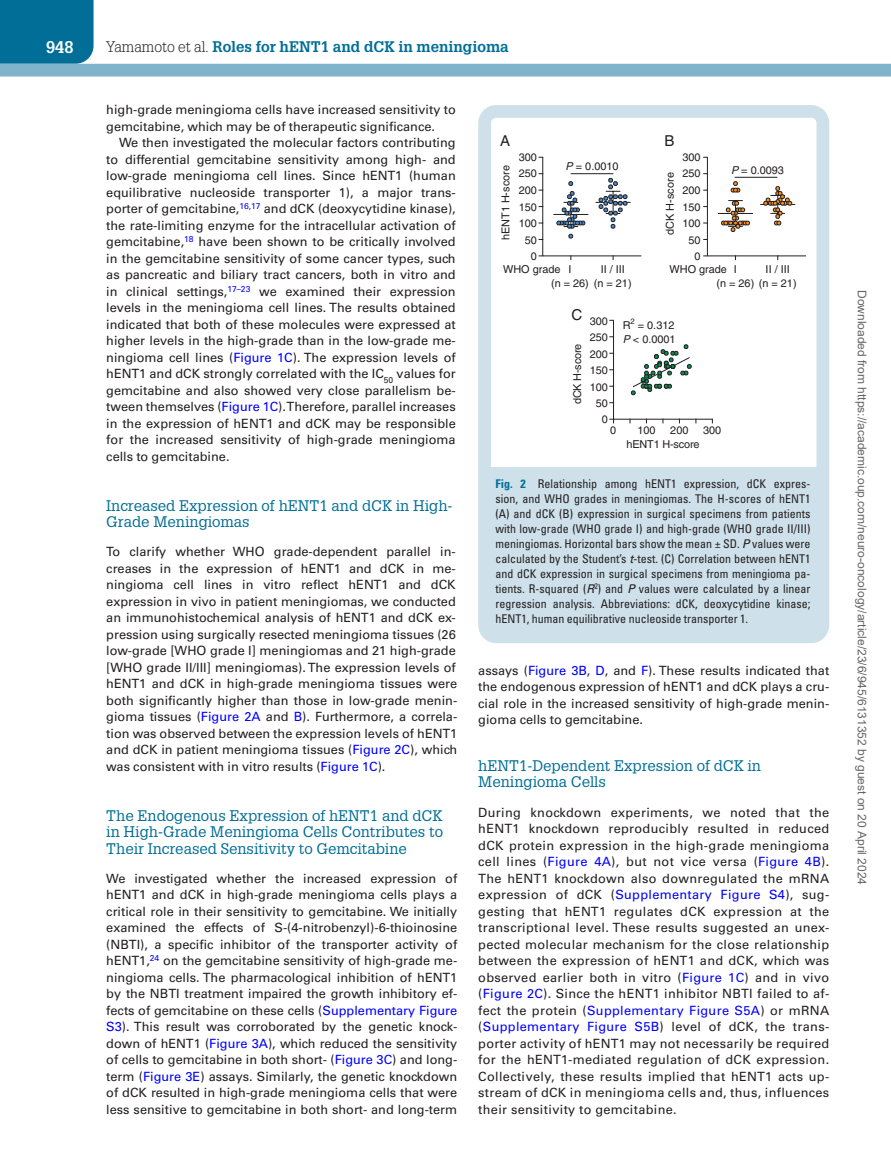
<style>
.page{position:relative;width:891px;height:1175px;background:#fff}
.page>*{position:absolute;margin:0;border:0;box-sizing:border-box;transform-origin:0 0}
.t1{font:700 16.5px "Glypha LT Std";color:#fff}
.t2{font:15px/16.5px "Glypha LT Std";color:#006e96}
.t3{font:700 15px "Glypha LT Std";color:#006e96}
.t4{font:15px "Helvetica";color:#231f20}
.t5{font:12.75px/16.5px "Univers LT Std";color:#231f20;text-align:justify}
.t6{font:condensed 12px/15px "Univers LT Std";color:#231f20;text-align:justify}
.t7{font:12px "Arial";color:#666}
.t8{font:10.95px/14px "Helvetica";color:#231f20;text-align:center}
.s1{font-weight:300;color:#231f20}
.s2{color:#00f}
.s3{font-style:italic}
.s4{font-weight:700;color:#006e96}
.s5{font-style:italic;font-stretch:normal}
</style>
<div class="page">
<div style="left:0;top:0;width:94px;height:64px;background:#006e96"></div>
<div style="left:0;top:64px;width:891px;height:12px;background:#7fb4ca"></div>
<div style="left:487px;top:467px;width:334px;height:163px;background:#cee0ea"></div>
<hr style="left:718px;top:213px;width:35px;height:1px;background:#231f20">
<svg style="left:730px;top:181px;width:10px;height:12px"></svg>
<svg style="left:721px;top:200px;width:29px;height:32px"></svg>
<hr style="left:760px;top:204px;width:35px;height:1px;background:#231f20">
<svg style="left:763px;top:186px;width:29px;height:40px"></svg>
<hr style="left:735px;top:177px;width:42px;height:1px;background:#231f20">
<hr style="left:707px;top:255px;width:99px;height:1px;background:#231f20">
<hr style="left:707px;top:157px;width:1px;height:99px;background:#231f20">
<hr style="left:553px;top:214px;width:35px;height:1px;background:#231f20">
<svg style="left:556px;top:181px;width:29px;height:58px"></svg>
<hr style="left:596px;top:202px;width:35px;height:1px;background:#231f20">
<svg style="left:598px;top:177px;width:29px;height:52px"></svg>
<hr style="left:571px;top:173px;width:42px;height:1px;background:#231f20">
<hr style="left:543px;top:255px;width:98px;height:1px;background:#231f20">
<hr style="left:542px;top:157px;width:1px;height:99px;background:#231f20">
<hr style="left:614px;top:419px;width:98px;height:1px;background:#231f20">
<hr style="left:613px;top:320px;width:1px;height:99px;background:#231f20">
<svg style="left:630px;top:344px;width:62px;height:52px"></svg>
<div style="left:478px;top:105px;width:351px;height:538px;border:13px solid #cee0ea;border-radius:12px"></div>
<p class="t1" style="left:46px;top:37px;width:29px">948</p>
<p class="t3" style="left:106px;top:37px;width:404px"><span class="s1">Yamamoto et al.</span> Roles for hENT1 and dCK in meningioma</p>
<p class="t5" style="left:106px;top:102px;width:351px">high-grade meningioma cells have increased sensitivity to gemcitabine, which may be of therapeutic significance.</p>
<p class="t5" style="left:106px;top:135px;width:351px;text-indent:13px">We then investigated the molecular factors contributing to differential gemcitabine sensitivity among high- and low-grade meningioma cell lines. Since hENT1 (human equilibrative nucleoside transporter 1), a major trans&shy;porter of gemcitabine,<sup>16</sup><sup>,</sup><sup>17</sup> and dCK (deoxycytidine kinase), the rate-limiting enzyme for the intracellular activation of gemcitabine,<sup>18</sup> have been shown to be critically involved in the gemcitabine sensitivity of some cancer types, such as pancreatic and biliary tract cancers, both in vitro and in clinical settings,<sup>17–23</sup> we examined their expression levels in the meningioma cell lines. The results obtained indicated that both of these molecules were expressed at higher levels in the high-grade than in the low-grade me&shy;ningioma cell lines (<span class="s2">Figure 1C</span>). The expression levels of hENT1 and dCK strongly correlated with the IC<sub>50</sub> values for gemcitabine and also showed very close parallelism be&shy;tween themselves (<span class="s2">Figure 1C</span>). Therefore, parallel increases in the expression of hENT1 and dCK may be responsible for the increased sensitivity of high-grade meningioma cells to gemcitabine.</p>
<p class="t2" style="left:106px;top:496px;width:348px">Increased Expression of hENT1 and dCK in High-<br>Grade Meningiomas</p>
<p class="t5" style="left:106px;top:543px;width:353px;text-align:left">To clarify whether WHO grade-dependent parallel in&shy;creases in the expression of hENT1 and dCK in me&shy;ningioma cell lines in vitro reflect hENT1 and dCK expression in vivo in patient meningiomas, we conducted an immunohistochemical analysis of hENT1 and dCK ex&shy;pression using surgically resected meningioma tissues (26 low-grade [WHO grade I] meningiomas and 21 high-grade [WHO grade II/III] meningiomas). The expression levels of hENT1 and dCK in high-grade meningioma tissues were both significantly higher than those in low-grade menin&shy;gioma tissues (<span class="s2">Figure 2A</span> and <span class="s2">B</span>). Furthermore, a correla&shy;tion was observed between the expression levels of hENT1 and dCK in patient meningioma tissues (<span class="s2">Figure 2C</span>), which was consistent with in vitro results (<span class="s2">Figure 1C</span>).</p>
<p class="t2" style="left:106px;top:806px;width:338px;text-align:justify">The Endogenous Expression of hENT1 and dCK in High-Grade Meningioma Cells Contributes to Their Increased Sensitivity to Gemcitabine</p>
<p class="t5" style="left:106px;top:870px;width:353px">We investigated whether the increased expression of hENT1 and dCK in high-grade meningioma cells plays a critical role in their sensitivity to gemcitabine. We initially examined the effects of S-(4-nitrobenzyl)-6-thioinosine (NBTI), a specific inhibitor of the transporter activity of hENT1,<sup>24</sup> on the gemcitabine sensitivity of high-grade me&shy;ningioma cells. The pharmacological inhibition of hENT1 by the NBTI treatment impaired the growth inhibitory ef&shy;fects of gemcitabine on these cells (<span class="s2">Supplementary Figure S3</span>). This result was corroborated by the genetic knock&shy;down of hENT1 (<span class="s2">Figure 3A</span>), which reduced the sensitivity of cells to gemcitabine in both short- (<span class="s2">Figure 3C</span>) and long&shy;term (<span class="s2">Figure 3E</span>) assays. Similarly, the genetic knockdown of dCK resulted in high-grade meningioma cells that were less sensitive to gemcitabine in both short- and long-term</p>
<p class="t4" style="left:500px;top:132px;width:12px">A</p>
<p class="t4" style="left:665px;top:132px;width:12px">B</p>
<p class="t8" style="left:499px;top:240px;width:76px;rotate:-90deg">hENT1 H-score</p>
<p class="t8" style="left:519px;top:150px;width:20px">300</p>
<p class="t8" style="left:519px;top:166px;width:20px">250</p>
<p class="t8" style="left:519px;top:183px;width:20px">200</p>
<p class="t8" style="left:519px;top:200px;width:20px">150</p>
<p class="t8" style="left:519px;top:216px;width:20px">100</p>
<p class="t8" style="left:525px;top:233px;width:14px">50</p>
<p class="t8" style="left:566px;top:159px;width:54px"><span class="s3">P</span> = 0.0010</p>
<p class="t8" style="left:663px;top:235px;width:64px;rotate:-90deg">dCK H-score</p>
<p class="t8" style="left:682px;top:150px;width:20px">300</p>
<p class="t8" style="left:682px;top:166px;width:20px">250</p>
<p class="t8" style="left:682px;top:183px;width:20px">200</p>
<p class="t8" style="left:682px;top:200px;width:20px">150</p>
<p class="t8" style="left:682px;top:216px;width:20px">100</p>
<p class="t8" style="left:688px;top:233px;width:14px">50</p>
<p class="t8" style="left:731px;top:163px;width:54px"><span class="s3">P</span> = 0.0093</p>
<p class="t8" style="left:531px;top:249px;width:8px">0</p>
<p class="t8" style="left:694px;top:249px;width:8px">0</p>
<p class="t8" style="left:503px;top:262px;width:59px">WHO grade</p>
<p class="t8" style="left:670px;top:262px;width:59px">WHO grade</p>
<p class="t8" style="left:551px;top:262px;width:39px">I<br>(n = 26)</p>
<p class="t8" style="left:594px;top:262px;width:39px">II / III<br>(n = 21)</p>
<p class="t8" style="left:766px;top:262px;width:26px">II / III</p>
<p class="t8" style="left:717px;top:262px;width:82px;text-align:left;text-indent:17px">I<br>(n = 26) (n = 21)</p>
<p class="t4" style="left:572px;top:306px;width:12px">C</p>
<p class="t8" style="left:570px;top:404px;width:62px;rotate:-90deg">dCK H-score</p>
<p class="t8" style="left:590px;top:314px;width:20px">300</p>
<p class="t8" style="left:590px;top:330px;width:20px">250</p>
<p class="t8" style="left:590px;top:347px;width:20px">200</p>
<p class="t8" style="left:590px;top:363px;width:20px">150</p>
<p class="t8" style="left:590px;top:380px;width:20px">100</p>
<p class="t8" style="left:596px;top:396px;width:14px">50</p>
<p class="t8" style="left:602px;top:412px;width:8px">0</p>
<p class="t8" style="left:623px;top:318px;width:54px;text-align:left">R<sup>2</sup> = 0.312<br><span class="s3">P</span> &lt; 0.0001</p>
<p class="t8" style="left:610px;top:423px;width:8px">0</p>
<p class="t8" style="left:637px;top:423px;width:20px">100</p>
<p class="t8" style="left:670px;top:423px;width:20px">200</p>
<p class="t8" style="left:703px;top:423px;width:20px">300</p>
<p class="t8" style="left:626px;top:437px;width:75px">hENT1 H-score</p>
<p class="t6" style="left:496px;top:476px;width:317px"><span class="s4">Fig. 2</span> Relationship among hENT1 expression, dCK expres&shy;sion, and WHO grades in meningiomas. The H-scores of hENT1 (A) and dCK (B) expression in surgical specimens from patients with low-grade (WHO grade I) and high-grade (WHO grade II/III) meningiomas. Horizontal bars show the mean ± SD. <span class="s5">P</span> values were calculated by the Student’s <span class="s5">t</span>-test. (C) Correlation between hENT1 and dCK expression in surgical specimens from meningioma pa&shy;tients. R-squared (<span class="s5">R</span><sup>2</sup>) and <span class="s5">P</span> values were calculated by a linear regression analysis. Abbreviations: dCK, deoxycytidine kinase; hENT1, human equilibrative nucleoside transporter 1.</p>
<p class="t5" style="left:478px;top:662px;width:353px">assays (<span class="s2">Figure 3B</span>, <span class="s2">D</span>, and <span class="s2">F</span>). These results indicated that the endogenous expression of hENT1 and dCK plays a cru&shy;cial role in the increased sensitivity of high-grade menin&shy;gioma cells to gemcitabine.</p>
<p class="t2" style="left:478px;top:757px;width:284px">hENT1-Dependent Expression of dCK in<br>Meningioma Cells</p>
<p class="t5" style="left:478px;top:804px;width:353px">During knockdown experiments, we noted that the hENT1 knockdown reproducibly resulted in reduced dCK protein expression in the high-grade meningioma cell lines (<span class="s2">Figure 4A</span>), but not vice versa (<span class="s2">Figure 4B</span>).<br>The hENT1 knockdown also downregulated the mRNA expression of dCK (<span class="s2">Supplementary Figure S4</span>), sug&shy;gesting that hENT1 regulates dCK expression at the transcriptional level. These results suggested an unex&shy;pected molecular mechanism for the close relationship between the expression of hENT1 and dCK, which was observed earlier both in vitro (<span class="s2">Figure 1C</span>) and in vivo (<span class="s2">Figure 2C</span>). Since the hENT1 inhibitor NBTI failed to af&shy;fect the protein (<span class="s2">Supplementary Figure S5A</span>) or mRNA (<span class="s2">Supplementary Figure S5B</span>) level of dCK, the trans&shy;porter activity of hENT1 may not necessarily be required for the hENT1-mediated regulation of dCK expression.<br>Collectively, these results implied that hENT1 acts up&shy;stream of dCK in meningioma cells and, thus, influences their sensitivity to gemcitabine.</p>
<p class="t7" style="left:866px;top:290px;width:596px;rotate:90deg">Downloaded from https://academic.oup.com/neuro-oncology/article/23/6/945/6131352 by guest on 20 April 2024</p>
</div>
